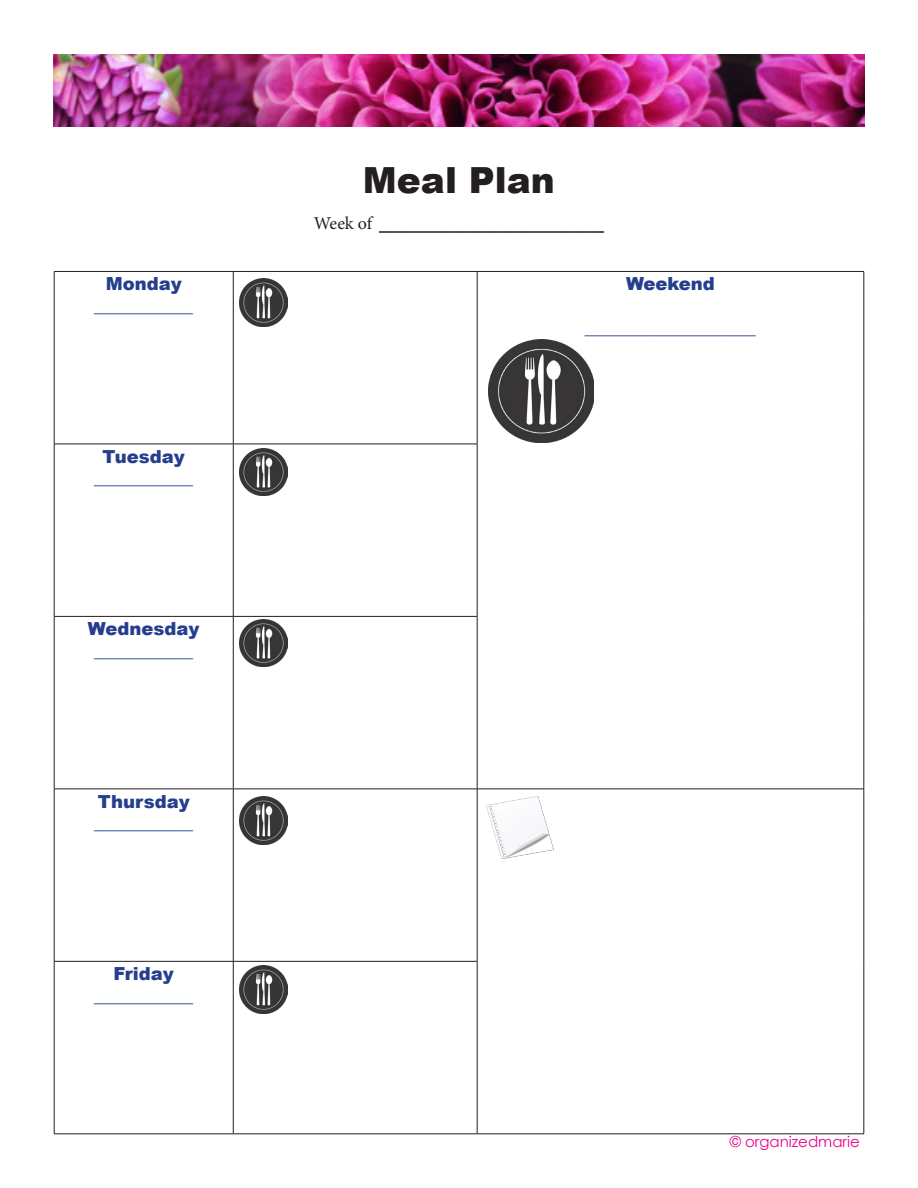
<style>
.page{position:relative;width:918px;height:1188px;background:#fff}
.page>*{position:absolute;margin:0;border:0;box-sizing:border-box;transform-origin:0 0}
.t1{font:900 36px "Arial";color:#231f20}
.t2{font:30px "Minion Pro";color:#231f20}
.t3{font:900 18px "Arial";color:#253f8e}
.t4{font:15px "Century Gothic";color:#ed028c}
.s1{font-size:18px}
</style>
<div class="page">
<hr style="left:54px;top:271px;width:179px;height:1px;background:#231f20">
<hr style="left:54px;top:272px;width:1px;height:172px;background:#231f20">
<hr style="left:233px;top:271px;width:244px;height:1px;background:#231f20">
<hr style="left:233px;top:272px;width:1px;height:172px;background:#231f20">
<hr style="left:477px;top:271px;width:387px;height:1px;background:#231f20">
<hr style="left:477px;top:272px;width:1px;height:172px;background:#231f20">
<hr style="left:864px;top:272px;width:1px;height:172px;background:#231f20">
<hr style="left:54px;top:444px;width:179px;height:1px;background:#231f20">
<hr style="left:54px;top:444px;width:1px;height:172px;background:#231f20">
<hr style="left:233px;top:444px;width:244px;height:1px;background:#231f20">
<hr style="left:233px;top:444px;width:1px;height:172px;background:#231f20">
<hr style="left:477px;top:444px;width:1px;height:172px;background:#231f20">
<hr style="left:864px;top:444px;width:1px;height:172px;background:#231f20">
<hr style="left:54px;top:616px;width:179px;height:1px;background:#231f20">
<hr style="left:54px;top:617px;width:1px;height:172px;background:#231f20">
<hr style="left:233px;top:616px;width:244px;height:1px;background:#231f20">
<hr style="left:233px;top:617px;width:1px;height:172px;background:#231f20">
<hr style="left:477px;top:617px;width:1px;height:172px;background:#231f20">
<hr style="left:864px;top:616px;width:1px;height:173px;background:#231f20">
<hr style="left:54px;top:789px;width:179px;height:1px;background:#231f20">
<hr style="left:54px;top:789px;width:1px;height:172px;background:#231f20">
<hr style="left:233px;top:789px;width:244px;height:1px;background:#231f20">
<hr style="left:233px;top:789px;width:1px;height:172px;background:#231f20">
<hr style="left:477px;top:789px;width:387px;height:1px;background:#231f20">
<hr style="left:477px;top:789px;width:1px;height:172px;background:#231f20">
<hr style="left:864px;top:789px;width:1px;height:172px;background:#231f20">
<hr style="left:54px;top:961px;width:179px;height:1px;background:#231f20">
<hr style="left:54px;top:962px;width:1px;height:172px;background:#231f20">
<hr style="left:233px;top:961px;width:244px;height:1px;background:#231f20">
<hr style="left:233px;top:962px;width:1px;height:172px;background:#231f20">
<hr style="left:477px;top:962px;width:1px;height:172px;background:#231f20">
<hr style="left:864px;top:961px;width:1px;height:173px;background:#231f20">
<hr style="left:54px;top:1134px;width:179px;height:1px;background:#231f20">
<hr style="left:233px;top:1134px;width:244px;height:1px;background:#231f20">
<hr style="left:477px;top:1134px;width:387px;height:1px;background:#231f20">
<img style="left:54px;top:54px;width:810px;height:72px">
<img style="left:240px;top:279px;width:47px;height:47px">
<img style="left:240px;top:448px;width:47px;height:48px">
<img style="left:240px;top:619px;width:47px;height:48px">
<img style="left:240px;top:796px;width:47px;height:48px">
<img style="left:240px;top:966px;width:47px;height:47px">
<img style="left:488px;top:339px;width:106px;height:104px">
<img style="left:487px;top:796px;width:67px;height:62px">
<p class="t3" style="left:106px;top:271px;width:78px">Monday</p>
<p class="t3" style="left:94px;top:292px;width:100px">___________</p>
<p class="t3" style="left:103px;top:443px;width:84px">Tuesday</p>
<p class="t3" style="left:94px;top:465px;width:100px">___________</p>
<p class="t3" style="left:88px;top:616px;width:113px">Wednesday</p>
<p class="t3" style="left:94px;top:637px;width:100px">___________</p>
<p class="t3" style="left:98px;top:788px;width:93px">Thursday</p>
<p class="t3" style="left:94px;top:810px;width:100px">___________</p>
<p class="t3" style="left:114px;top:961px;width:62px">Friday</p>
<p class="t3" style="left:94px;top:982px;width:100px">___________</p>
<p class="t1" style="left:363px;top:154px;width:193px">Meal Plan</p>
<p class="t2" style="left:314px;top:200px;width:292px"><span class="s1">Week of</span> _______________</p>
<p class="t3" style="left:626px;top:271px;width:90px">Weekend</p>
<p class="t3" style="left:585px;top:314px;width:172px">___________________</p>
<p class="t4" style="left:730px;top:1133px;width:132px">© organizedmarie</p>
</div>
